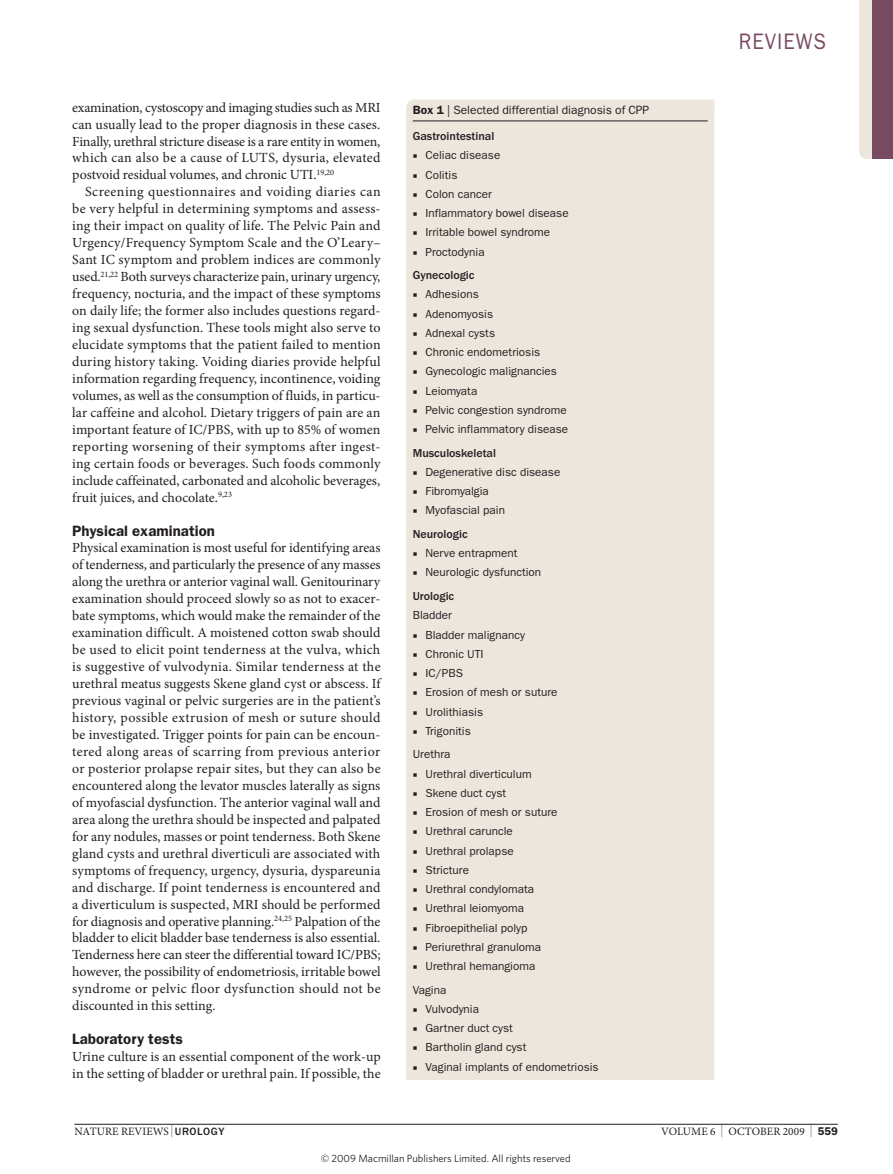
<style>
.page{position:relative;width:893px;height:1174px;background:#fff}
.page>*{position:absolute;margin:0;border:0;box-sizing:border-box;transform-origin:0 0}
.t1{font:22.5px "ITC Franklin Gothic Std";letter-spacing:.05em;color:#794b62;scale:.9 1}
.t2{font:600 15px "ITC Franklin Gothic Std";color:#231f20}
.t3{font:13.95px/17px "Minion Pro";color:#231f20;text-align:justify}
.t4{font:12px/25.7px "ITC Franklin Gothic Std";color:#231f20}
.t5{font:500 12px "ITC Franklin Gothic Std";color:#231f20}
.t6{font:11.7px/23.5px "ITC Franklin Gothic Std";color:#231f20}
.t7{font:11.25px "Minion Pro";letter-spacing:.01em;color:#231f20}
.t8{font:10.5px "Whitney";color:#231f20}
.s1{font-weight:600}
.s2{font-weight:500}
.s3{font-family:"Minion Pro"}
.s4{font-size:12.9px}
.s5{font-family:"ITC Franklin Gothic Std";font-weight:500;font-size:10.95px}
.s6{font-family:"ITC Franklin Gothic Std";font-weight:600}
</style>
<div class="page">
<hr style="left:74px;top:1124px;width:764px;height:1px;background:#231f20">
<div style="left:406px;top:99px;width:308px;height:981px;background:#ece6dd"></div>
<hr style="left:413px;top:121px;width:295px;height:1px;background:#231f20">
<svg style="left:859px;top:0;width:34px;height:159px;background:#a58691"></svg>
<p class="t3" style="left:72px;top:99px;width:310px">examination, cystoscopy and imaging studies such as mri can usually lead to the proper diagnosis in these cases.<br>Finally, urethral stricture disease is a rare entity in women, which can also be a cause of luts, dysuria, elevated postvoid residual volumes, and chronic uti.<sup>19,20</sup></p>
<p class="t3" style="left:72px;top:183px;width:310px;text-indent:13px">screening questionnaires and voiding diaries can be very helpful in determining symptoms and assess&shy;ing their impact on quality of life. the Pelvic Pain and urgency/Frequency symptom scale and the o’leary– sant iC symptom and problem indices are commonly used.<sup>21,22</sup> Both surveys characterize pain, urinary urgency, frequency, nocturia, and the impact of these symptoms on daily life; the former also includes questions regard&shy;ing sexual dysfunction. these tools might also serve to elucidate symptoms that the patient failed to mention during history taking. voiding diaries provide helpful information regarding frequency, incontinence, voiding volumes, as well as the consumption of fluids, in particu&shy;lar caffeine and alcohol. Dietary triggers of pain are an important feature of iC/PBs, with up to 85% of women reporting worsening of their symptoms after ingest&shy;ing certain foods or beverages. such foods commonly include caffeinated, carbonated and alcoholic beverages, fruit juices, and chocolate.<sup>9,23</sup></p>
<p class="t2" style="left:72px;top:521px;width:144px">Physical examination</p>
<p class="t3" style="left:72px;top:539px;width:310px">Physical examination is most useful for identifying areas of tenderness, and particularly the presence of any masses along the urethra or anterior vaginal wall. Genitourinary examination should proceed slowly so as not to exacer&shy;bate symptoms, which would make the remainder of the examination difficult. a moistened cotton swab should be used to elicit point tenderness at the vulva, which is suggestive of vulvodynia. similar tenderness at the urethral meatus suggests skene gland cyst or abscess. if previous vaginal or pelvic surgeries are in the patient’s history, possible extrusion of mesh or suture should be investigated. trigger points for pain can be encoun&shy;tered along areas of scarring from previous anterior or posterior prolapse repair sites, but they can also be encountered along the levator muscles laterally as signs of myofascial dysfunction. the anterior vaginal wall and area along the urethra should be inspected and palpated for any nodules, masses or point tenderness. Both skene gland cysts and urethral diverticuli are associated with symptoms of frequency, urgency, dysuria, dyspareunia and discharge. if point tenderness is encountered and a diverticulum is suspected, mri should be performed for diagnosis and operative planning.<sup>24,25</sup> Palpation of the bladder to elicit bladder base tenderness is also essential. tenderness here can steer the differential toward iC/PBs; however, the possibility of endometriosis, irritable bowel syndrome or pelvic floor dysfunction should not be discounted in this setting.</p>
<p class="t2" style="left:72px;top:1030px;width:112px">Laboratory tests</p>
<p class="t3" style="left:72px;top:1048px;width:310px">urine culture is an essential component of the work-up in the setting of bladder or urethral pain. if possible, the</p>
<p class="t4" style="left:413px;top:98px;width:238px"><span class="s1">Box 1</span> | Selected differential diagnosis of CPP <span class="s2">gastrointestinal</span></p>
<p class="t6" style="left:413px;top:144px;width:89px"><span class="s3">■</span> Celiac disease</p>
<p class="t6" style="left:413px;top:163px;width:46px"><span class="s3">■</span> Colitis</p>
<p class="t6" style="left:413px;top:182px;width:81px"><span class="s3">■</span> Colon cancer</p>
<p class="t6" style="left:413px;top:201px;width:157px"><span class="s3">■</span> Inflammatory bowel disease</p>
<p class="t6" style="left:413px;top:221px;width:139px"><span class="s3">■</span> Irritable bowel syndrome</p>
<p class="t6" style="left:413px;top:240px;width:73px"><span class="s3">■</span> Proctodynia</p>
<p class="t5" style="left:413px;top:268px;width:63px">gynecologic</p>
<p class="t6" style="left:413px;top:283px;width:68px"><span class="s3">■</span> Adhesions</p>
<p class="t6" style="left:413px;top:302px;width:82px"><span class="s3">■</span> Adenomyosis</p>
<p class="t6" style="left:413px;top:321px;width:84px"><span class="s3">■</span> Adnexal cysts</p>
<p class="t6" style="left:413px;top:340px;width:129px"><span class="s3">■</span> Chronic endometriosis</p>
<p class="t6" style="left:413px;top:360px;width:146px"><span class="s3">■</span> Gynecologic malignancies</p>
<p class="t6" style="left:413px;top:379px;width:66px"><span class="s3">■</span> Leiomyata</p>
<p class="t6" style="left:413px;top:398px;width:155px"><span class="s3">■</span> Pelvic congestion syndrome</p>
<p class="t6" style="left:413px;top:417px;width:157px"><span class="s3">■</span> Pelvic inflammatory disease</p>
<p class="t5" style="left:413px;top:446px;width:85px">Musculoskeletal</p>
<p class="t6" style="left:413px;top:460px;width:149px"><span class="s3">■</span> Degenerative disc disease</p>
<p class="t6" style="left:413px;top:479px;width:78px"><span class="s3">■</span> Fibromyalgia</p>
<p class="t6" style="left:413px;top:499px;width:94px"><span class="s3">■</span> Myofascial pain</p>
<p class="t5" style="left:413px;top:527px;width:56px">Neurologic</p>
<p class="t6" style="left:413px;top:541px;width:106px"><span class="s3">■</span> Nerve entrapment</p>
<p class="t6" style="left:413px;top:561px;width:130px"><span class="s3">■</span> Neurologic dysfunction</p>
<p class="t5" style="left:413px;top:589px;width:43px">urologic</p>
<p class="t6" style="left:413px;top:603px;width:41px">Bladder</p>
<p class="t6" style="left:413px;top:623px;width:114px"><span class="s3">■</span> Bladder malignancy</p>
<p class="t6" style="left:413px;top:642px;width:72px"><span class="s3">■</span> Chronic UTI</p>
<p class="t6" style="left:413px;top:661px;width:52px"><span class="s3">■</span> IC/PBS</p>
<p class="t6" style="left:413px;top:680px;width:146px"><span class="s3">■</span> Erosion of mesh or suture</p>
<p class="t6" style="left:413px;top:700px;width:72px"><span class="s3">■</span> Urolithiasis</p>
<p class="t6" style="left:413px;top:719px;width:60px"><span class="s3">■</span> Trigonitis<br>Urethra</p>
<p class="t6" style="left:413px;top:762px;width:120px"><span class="s3">■</span> Urethral diverticulum</p>
<p class="t6" style="left:413px;top:781px;width:95px"><span class="s3">■</span> Skene duct cyst</p>
<p class="t6" style="left:413px;top:800px;width:146px"><span class="s3">■</span> Erosion of mesh or suture</p>
<p class="t6" style="left:413px;top:819px;width:102px"><span class="s3">■</span> Urethral caruncle</p>
<p class="t6" style="left:413px;top:839px;width:102px"><span class="s3">■</span> Urethral prolapse</p>
<p class="t6" style="left:413px;top:858px;width:58px"><span class="s3">■</span> Stricture</p>
<p class="t6" style="left:413px;top:877px;width:123px"><span class="s3">■</span> Urethral condylomata</p>
<p class="t6" style="left:413px;top:896px;width:113px"><span class="s3">■</span> Urethral leiomyoma</p>
<p class="t6" style="left:413px;top:916px;width:116px"><span class="s3">■</span> Fibroepithelial polyp</p>
<p class="t6" style="left:413px;top:935px;width:130px"><span class="s3">■</span> Periurethral granuloma</p>
<p class="t6" style="left:413px;top:954px;width:124px"><span class="s3">■</span> Urethral hemangioma vagina</p>
<p class="t6" style="left:413px;top:997px;width:68px"><span class="s3">■</span> vulvodynia</p>
<p class="t6" style="left:413px;top:1016px;width:102px"><span class="s3">■</span> Gartner duct cyst</p>
<p class="t6" style="left:413px;top:1035px;width:115px"><span class="s3">■</span> Bartholin gland cyst</p>
<p class="t6" style="left:413px;top:1055px;width:187px"><span class="s3">■</span> vaginal implants of endometriosis</p>
<h1 class="t1" style="left:739px;top:28px;width:99px">rEvIEwS</h1>
<p class="t7" style="left:74px;top:1123px;width:151px">nature reviews <span class="s4">|</span> <span class="s5">urology</span></p>
<p class="t7" style="left:661px;top:1123px;width:178px">volume 6 <span class="s4">|</span> oCtoBer 2009 <span class="s4">|</span> <span class="s6">559</span></p>
<p class="t8" style="left:321px;top:1152px;width:251px">© 2009 Macmillan Publishers Limited. All rights reserved</p>
</div>
